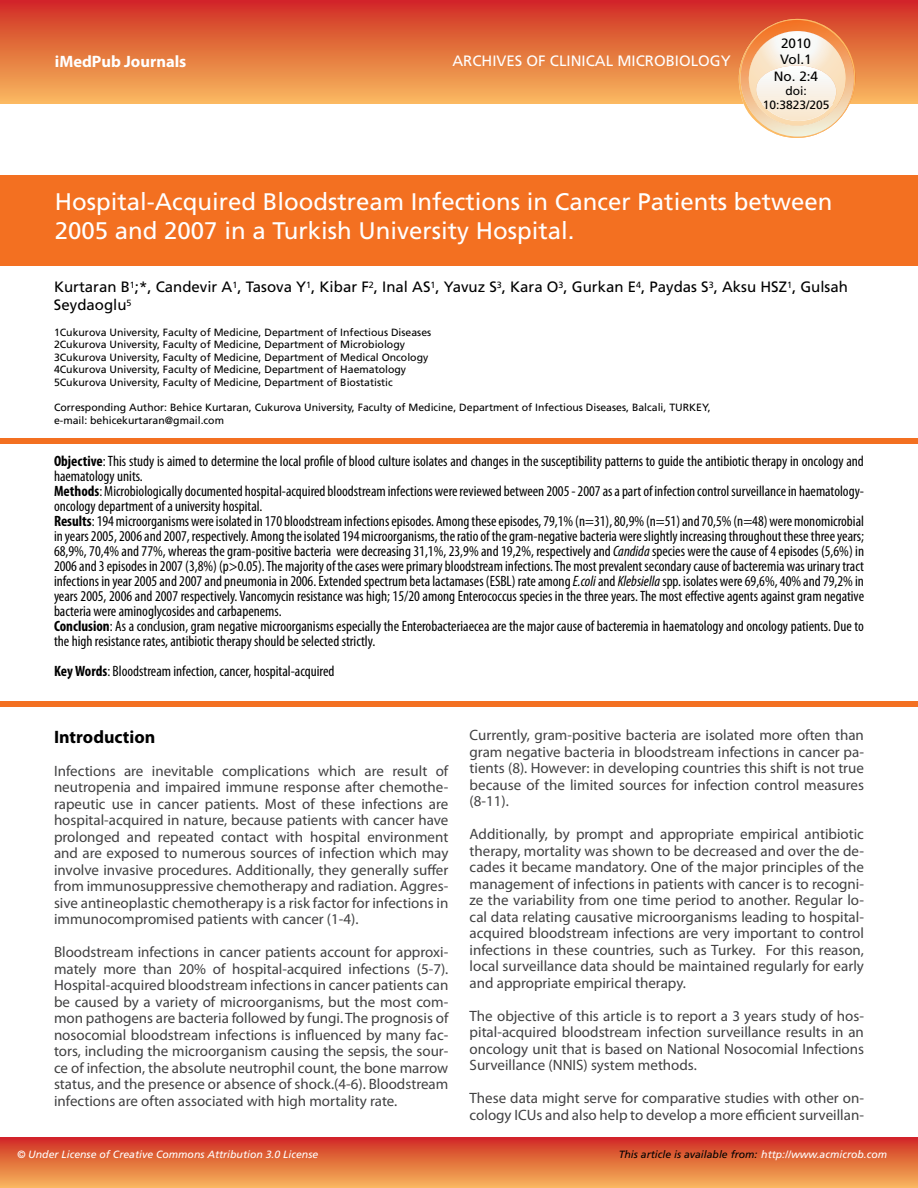
<style>
.page{position:relative;width:918px;height:1188px;background:#fff}
.page>*{position:absolute;margin:0;border:0;box-sizing:border-box;transform-origin:0 0}
.t1{font:24px/28.8px "Frutiger";color:#fff}
.t2{font:700 18px "Myriad Pro";color:#000}
.t3{font:700 16.5px "Myriad Pro";color:#fff}
.t4{font:15px/16.5px "Myriad Pro";color:#414142;text-align:justify}
.t5{font:condensed 15px/15px "Myriad Pro";color:#000}
.t6{font:15px/18px "Frutiger";color:#000}
.t7{font:15px "Frutiger";color:#fff}
.t8{font:13.5px/16.2px "Frutiger";color:#000;text-align:center}
.t9{font:12px/14.4px "Frutiger";color:#000;text-align:center}
.t10{font:10.5px/12.6px "Frutiger";color:#000}
.t11{font:italic 10.5px "Frutiger";color:#fff}
.t12{font:italic 10.5px "Frutiger";color:#000}
.s1{font-weight:700}
.s2{font-style:italic}
.s3{color:#fff}
</style>
<div class="page">
<div style="left:1px;top:176px;width:917px;height:90px;background:#f37021"></div>
<div style="left:0;top:438px;width:918px;height:5px;background:#f37021"></div>
<div style="left:0;top:702px;width:918px;height:5px;background:#f37021"></div>
<div style="left:1px;top:1px;width:917px;height:102px;background:linear-gradient(to bottom,#d02d23,#f8b95d)"></div>
<svg style="left:739px;top:19px;width:116px;height:119px"></svg>
<div style="left:0;top:1138px;width:918px;height:50px;background:linear-gradient(to bottom,#d02d23,#f7b65b)"></div>
<p class="t3" style="left:55px;top:51px;width:133px">iMedPub Journals</p>
<p class="t7" style="left:452px;top:52px;width:280px">ARCHIVES OF CLINICAL MICROBIOLOGY</p>
<p class="t8" style="left:774px;top:35px;width:46px">2010<br>Vol.1<br>No. 2:4</p>
<p class="t9" style="left:763px;top:84px;width:68px">doi:<br>10:3823/205</p>
<h1 class="t1" style="left:55px;top:187px;width:779px">Hospital-Acquired Bloodstream Infections in Cancer Patients between<br>2005 and 2007 in a Turkish University Hospital.</h1>
<p class="t6" style="left:54px;top:278px;width:795px">Kurtaran B<sup>1</sup>;*, Candevir A<sup>1</sup>, Tasova Y<sup>1</sup>, Kibar F<sup>2</sup>, Inal AS<sup>1</sup>, Yavuz S<sup>3</sup>, Kara O<sup>3</sup>, Gurkan E<sup>4</sup>, Paydas S<sup>3</sup>, Aksu HSZ<sup>1</sup>, Gulsah<br>Seydaoglu<sup>5</sup></p>
<p class="t10" style="left:54px;top:326px;width:379px">1Cukurova University, Faculty of Medicine, Department of Infectious Diseases 2Cukurova University, Faculty of Medicine, Department of Microbiology 3Cukurova University, Faculty of Medicine, Department of Medical Oncology 4Cukurova University, Faculty of Medicine, Department of Haematology 5Cukurova University, Faculty of Medicine, Department of Biostatistic</p>
<p class="t10" style="left:54px;top:401px;width:658px">Corresponding Author: Behice Kurtaran, Cukurova University, Faculty of Medicine, Department of Infectious Diseases, Balcali, TURKEY, e-mail: behicekurtaran@gmail.com</p>
<p class="t5" style="left:54px;top:454px;width:812px"><span class="s1">Objective</span>: This study is aimed to determine the local profile of blood culture isolates and changes in the susceptibility patterns to guide the antibiotic therapy in oncology and haematology units.<br><span class="s1">Methods</span>: Microbiologically documented hospital-acquired bloodstream infections were reviewed between 2005 - 2007 as a part of infection control surveillance in haematology&shy;oncology department of a university hospital.<br><span class="s1">Results</span>: 194 microorganisms were isolated in 170 bloodstream infections episodes. Among these episodes, 79,1% (n=31), 80,9% (n=51) and 70,5% (n=48) were monomicrobial in years 2005, 2006 and 2007, respectively. Among the isolated 194 microorganisms, the ratio of the gram-negative bacteria were slightly increasing throughout these three years; 68,9%, 70,4% and 77%, whereas the gram-positive bacteria were decreasing 31,1%, 23,9% and 19,2%, respectively and <span class="s2">Candida</span> species were the cause of 4 episodes (5,6%) in 2006 and 3 episodes in 2007 (3,8%) (p&gt;0.05). The majority of the cases were primary bloodstream infections. The most prevalent secondary cause of bacteremia was urinary tract infections in year 2005 and 2007 and pneumonia in 2006. Extended spectrum beta lactamases (ESBL) rate among <span class="s2">E.coli</span> and <span class="s2">Klebsiella</span> spp. isolates were 69,6%, 40% and 79,2% in years 2005, 2006 and 2007 respectively. Vancomycin resistance was high; 15/20 among Enterococcus species in the three years. The most effective agents against gram negative bacteria were aminoglycosides and carbapenems.<br><span class="s1">Conclusion</span>: As a conclusion, gram negative microorganisms especially the Enterobacteriaecea are the major cause of bacteremia in haematology and oncology patients. Due to the high resistance rates, antibiotic therapy should be selected strictly.</p>
<p class="t5" style="left:54px;top:664px;width:282px"><span class="s1">Key Words</span>: Bloodstream infection, cancer, hospital-acquired</p>
<p class="t2" style="left:54px;top:725px;width:103px">Introduction</p>
<p class="t4" style="left:54px;top:762px;width:396px">Infections are inevitable complications which are result of neutropenia and impaired immune response after chemothe&shy;rapeutic use in cancer patients. Most of these infections are hospital-acquired in nature, because patients with cancer have prolonged and repeated contact with hospital environment and are exposed to numerous sources of infection which may involve invasive procedures. Additionally, they generally suffer from immunosuppressive chemotherapy and radiation. Aggres&shy;sive antineoplastic chemotherapy is a risk factor for infections in immunocompromised patients with cancer (1-4).</p>
<p class="t4" style="left:54px;top:944px;width:396px">Bloodstream infections in cancer patients account for approxi&shy;mately more than 20% of hospital-acquired infections (5-7).<br>Hospital-acquired bloodstream infections in cancer patients can be caused by a variety of microorganisms, but the most com&shy;mon pathogens are bacteria followed by fungi. The prognosis of nosocomial bloodstream infections is influenced by many fac&shy;tors, including the microorganism causing the sepsis, the sour&shy;ce of infection, the absolute neutrophil count, the bone marrow status, and the presence or absence of shock.(4-6). Bloodstream infections are often associated with high mortality rate.</p>
<p class="t4" style="left:470px;top:727px;width:396px">Currently, gram-positive bacteria are isolated more often than gram negative bacteria in bloodstream infections in cancer pa&shy;tients (8). However: in developing countries this shift is not true because of the limited sources for infection control measures (8-11).</p>
<p class="t4" style="left:470px;top:826px;width:396px">Additionally, by prompt and appropriate empirical antibiotic therapy, mortality was shown to be decreased and over the de&shy;cades it became mandatory. One of the major principles of the management of infections in patients with cancer is to recogni&shy;ze the variability from one time period to another. Regular lo&shy;cal data relating causative microorganisms leading to hospital&shy;acquired bloodstream infections are very important to control infections in these countries, such as Turkey. For this reason, local surveillance data should be maintained regularly for early and appropriate empirical therapy.</p>
<p class="t4" style="left:470px;top:1007px;width:396px">The objective of this article is to report a 3 years study of hos&shy;pital-acquired bloodstream infection surveillance results in an oncology unit that is based on National Nosocomial Infections Surveillance (NNIS) system methods.</p>
<p class="t4" style="left:470px;top:1090px;width:396px">These data might serve for comparative studies with other on&shy;cology ICUs and also help to develop a more efficient surveillan-</p>
<p class="t11" style="left:17px;top:1148px;width:303px">© Under License of Creative Commons Attribution 3.0 License</p>
<p class="t12" style="left:619px;top:1148px;width:270px">This article is available from: <span class="s3">http://www.acmicrob.com</span></p>
</div>
